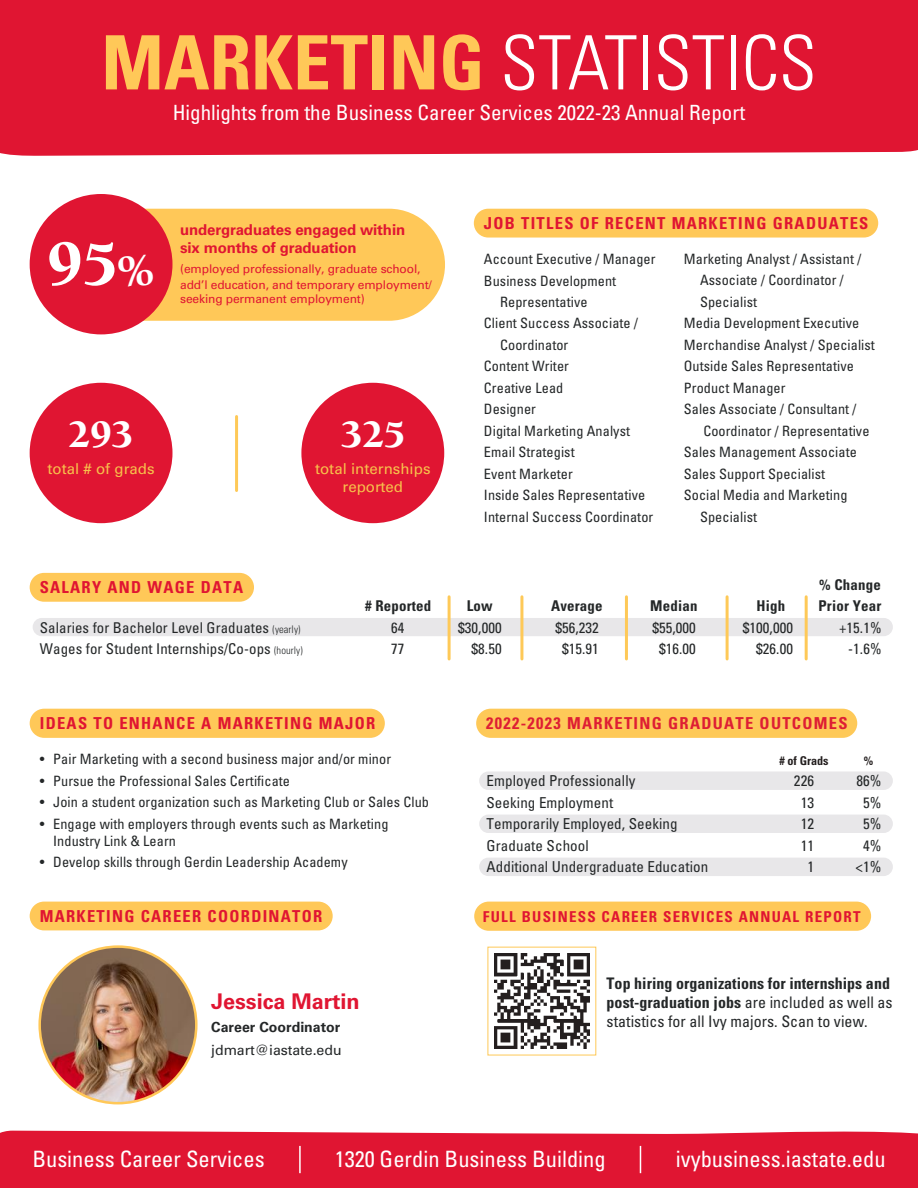
<style>
.page{position:relative;width:918px;height:1188px;background:#fff}
.page>*{position:absolute;margin:0;border:0;box-sizing:border-box;transform-origin:0 0}
.t1{font:300 condensed 75px "Univers LT Std";color:#fff}
.t2{font:900 65.25px "Berkeley Std";color:#fff}
.t3{font:900 39.75px "Berkeley Std";letter-spacing:-.015em;color:#fff}
.t4{font:condensed 22.5px "Univers LT Std";color:#fff}
.t5{font:700 21.6px "Univers LT Std";color:#e01532}
.t6{font:condensed 21px "Univers LT Std";color:#fff}
.t7{font:700 condensed 16.5px "Univers LT Std";letter-spacing:.08em;color:#e01532}
.t8{font:700 condensed 16.5px "Univers LT Std";letter-spacing:.08em;color:#de1e34}
.t9{font:700 condensed 15.9px/19.2px "Univers LT Std";color:#242728}
.t10{font:condensed 15px/21.5px "Univers LT Std";letter-spacing:.005em;color:#242728}
.t11{font:700 15px/18.3px "Univers LT Std";letter-spacing:-.01em;color:#e01532}
.t12{font:700 condensed 15px "Univers LT Std";letter-spacing:.085em;color:#e01532}
.t13{font:15px/18px "Univers LT Std";color:#f7c14b;text-align:center}
.t14{font:condensed 14.85px/21.3px "Univers LT Std";letter-spacing:.005em;color:#242728;text-align:right}
.t15{font:700 condensed 14.85px/21.3px "Univers LT Std";letter-spacing:.015em;color:#242728}
.t16{font:condensed 14.25px/17.1px "Univers LT Std";letter-spacing:.005em;color:#242728}
.t17{font:14.1px "Univers LT Std";letter-spacing:-.005em;color:#242728}
.t18{font:700 14.1px "Univers LT Std";color:#242728}
.t19{font:700 condensed 12.15px "Univers LT Std";color:#241f1f}
.t20{font:12px/16.4px "Univers LT Std";letter-spacing:-.01em;color:#e01532}
.s1{font-weight:700;color:#ffc858}
.s2{font-size:44.55px}
.s3{font-weight:300;font-size:10.5px}
.s4{font-weight:400}
</style>
<div class="page">
<div style="left:0;top:0;width:918px;height:156px;background:#e01532"></div>
<div style="left:0;top:1130px;width:918px;height:58px;background:#e01532"></div>
<div style="left:474px;top:209px;width:404px;height:29px;background:#ffc858;border-radius:14px"></div>
<div style="left:57px;top:209px;width:388px;height:112px;background:#ffc858;border-radius:56px"></div>
<div style="left:30px;top:194px;width:142px;height:140px;background:#e01532;border-radius:50%"></div>
<div style="left:30px;top:383px;width:142px;height:140px;background:#e01532;border-radius:50%"></div>
<div style="left:301px;top:383px;width:143px;height:140px;background:#e01532;border-radius:50%"></div>
<hr style="left:235px;top:417px;width:3px;height:74px;background:#fec958">
<div style="left:30px;top:902px;width:303px;height:28px;background:#ffc858;border-radius:14px"></div>
<div style="left:474px;top:902px;width:397px;height:29px;background:#ffc858;border-radius:15px"></div>
<div style="left:30px;top:709px;width:355px;height:29px;background:#ffc858;border-radius:15px"></div>
<div style="left:476px;top:709px;width:381px;height:29px;background:#fec958;border-radius:15px"></div>
<div style="left:479px;top:771px;width:414px;height:19px;background:#e8e7e9;border-radius:9px"></div>
<div style="left:479px;top:815px;width:414px;height:18px;background:#e8e7e9;border-radius:9px"></div>
<div style="left:479px;top:858px;width:414px;height:18px;background:#e8e7e9;border-radius:9px"></div>
<div style="left:33px;top:618px;width:860px;height:18px;background:#e8e7e9;border-radius:9px"></div>
<hr style="left:520px;top:597px;width:3px;height:62px;background:#fec958">
<hr style="left:448px;top:597px;width:3px;height:62px;background:#fec958">
<hr style="left:625px;top:597px;width:3px;height:62px;background:#fec958">
<hr style="left:726px;top:597px;width:3px;height:62px;background:#fec958">
<div style="left:30px;top:573px;width:224px;height:29px;background:#ffc858;border-radius:14px"></div>
<hr style="left:805px;top:597px;width:3px;height:62px;background:#fec958">
<img style="left:494px;top:954px;width:95px;height:95px">
<hr style="left:299px;top:1146px;width:2px;height:27px;background:#fff">
<svg style="left:640px;top:1146px;width:1px;height:27px"></svg>
<img style="left:40px;top:947px;width:156px;height:156px;border-radius:78px">
<div style="left:38px;top:945px;width:160px;height:159px;border:3px solid #ffc858;border-radius:50%"></div>
<h1 class="t1" style="left:101px;top:18px;width:717px"><span class="s1">MARKETING</span> STATISTICS</h1>
<h3 class="t6" style="left:173px;top:99px;width:574px">Highlights from the Business Career Services 2022-23 Annual Report</h3>
<h2 class="t2" style="left:47px;top:229px;width:110px">95<span class="s2">%</span></h2>
<p class="t11" style="left:180px;top:220px;width:227px">undergraduates engaged within six months of graduation</p>
<p class="t20" style="left:180px;top:260px;width:253px">(employed professionally, graduate school, add’l education, and temporary employment/</p>
<p class="t20" style="left:180px;top:291px;width:186px">seeking permanent employment)</p>
<h3 class="t3" style="left:69px;top:413px;width:66px">293</h3>
<p class="t13" style="left:48px;top:459px;width:109px">total # of grads</p>
<h3 class="t3" style="left:341px;top:413px;width:66px">325</h3>
<p class="t13" style="left:315px;top:459px;width:117px">total internships reported</p>
<p class="t7" style="left:484px;top:213px;width:386px">JOB TITLES OF RECENT MARKETING GRADUATES</p>
<p class="t16" style="left:484px;top:250px;width:173px">Account Executive / Manager</p>
<p class="t16" style="left:484px;top:272px;width:134px">Business Development</p>
<p class="t16" style="left:500px;top:293px;width:89px">Representative</p>
<p class="t16" style="left:484px;top:315px;width:156px">Client Success Associate /</p>
<p class="t16" style="left:500px;top:336px;width:70px">Coordinator</p>
<p class="t16" style="left:484px;top:358px;width:87px">Content Writer</p>
<p class="t16" style="left:484px;top:379px;width:81px">Creative Lead</p>
<p class="t16" style="left:484px;top:401px;width:54px">Designer</p>
<p class="t16" style="left:484px;top:422px;width:148px">Digital Marketing Analyst</p>
<p class="t16" style="left:484px;top:444px;width:92px">Email Strategist</p>
<p class="t16" style="left:484px;top:465px;width:90px">Event Marketer</p>
<p class="t16" style="left:484px;top:487px;width:163px">Inside Sales Representative</p>
<p class="t16" style="left:484px;top:508px;width:171px">Internal Success Coordinator</p>
<p class="t16" style="left:684px;top:250px;width:179px">Marketing Analyst / Assistant /</p>
<p class="t16" style="left:700px;top:272px;width:145px">Associate / Coordinator /</p>
<p class="t16" style="left:700px;top:293px;width:58px">Specialist</p>
<p class="t16" style="left:684px;top:315px;width:177px">Media Development Executive</p>
<p class="t16" style="left:684px;top:336px;width:193px">Merchandise Analyst / Specialist</p>
<p class="t16" style="left:684px;top:358px;width:172px">Outside Sales Representative</p>
<p class="t16" style="left:684px;top:379px;width:103px">Product Manager</p>
<p class="t16" style="left:684px;top:401px;width:174px">Sales Associate / Consultant /</p>
<p class="t16" style="left:703px;top:422px;width:168px">Coordinator / Representative</p>
<p class="t16" style="left:684px;top:444px;width:175px">Sales Management Associate</p>
<p class="t16" style="left:684px;top:465px;width:143px">Sales Support Specialist</p>
<p class="t16" style="left:684px;top:487px;width:165px">Social Media and Marketing</p>
<p class="t16" style="left:700px;top:508px;width:58px">Specialist</p>
<p class="t7" style="left:40px;top:577px;width:205px">SALARY AND WAGE DATA</p>
<p class="t15" style="left:818px;top:574px;width:64px">% Change<br>Prior Year</p>
<p class="t15" style="left:365px;top:595px;width:68px"># Reported</p>
<p class="t15" style="left:467px;top:595px;width:27px">Low</p>
<p class="t15" style="left:551px;top:595px;width:53px">Average</p>
<p class="t15" style="left:650px;top:595px;width:49px">Median</p>
<p class="t15" style="left:757px;top:595px;width:30px">High</p>
<p class="t14" style="left:458px;top:617px;width:45px">$30,000 $8.50</p>
<p class="t14" style="left:555px;top:617px;width:45px;text-align:center">$56,232 $15.91</p>
<p class="t14" style="left:652px;top:617px;width:45px;text-align:center">$55,000 $16.00</p>
<p class="t14" style="left:743px;top:617px;width:52px">$100,000 $26.00</p>
<p class="t14" style="left:40px;top:617px;width:264px;text-align:left">Salaries for Bachelor Level Graduates <span class="s3">(yearly)<br></span>Wages for Student Internships/Co-ops <span class="s3">(hourly)</span></p>
<p class="t14" style="left:839px;top:617px;width:44px">+15.1% -1.6%</p>
<p class="t14" style="left:391px;top:617px;width:15px;text-align:left">64<br>77</p>
<p class="t7" style="left:40px;top:713px;width:337px">IDEAS TO ENHANCE A MARKETING MAJOR</p>
<p class="t16" style="left:40px;top:751px;width:353px">• Pair Marketing with a second business major and/or minor</p>
<p class="t16" style="left:40px;top:772px;width:252px">• Pursue the Professional Sales Certificate</p>
<p class="t16" style="left:40px;top:794px;width:391px">• Join a student organization such as Marketing Club or Sales Club</p>
<p class="t16" style="left:53px;top:815px;width:337px;text-indent:-13px">• Engage with employers through events such as Marketing<br>Industry Link &amp; Learn</p>
<p class="t16" style="left:40px;top:854px;width:309px">• Develop skills through Gerdin Leadership Academy</p>
<p class="t7" style="left:40px;top:906px;width:284px">MARKETING CAREER COORDINATOR</p>
<h3 class="t5" style="left:211px;top:989px;width:150px">Jessica Martin</h3>
<p class="t18" style="left:211px;top:1018px;width:131px">Career Coordinator</p>
<p class="t17" style="left:211px;top:1042px;width:132px">jdmart@iastate.edu</p>
<p class="t8" style="left:486px;top:713px;width:363px">2022-2023 MARKETING GRADUATE OUTCOMES</p>
<p class="t19" style="left:779px;top:754px;width:51px"># of Grads</p>
<p class="t19" style="left:864px;top:754px;width:11px">%</p>
<p class="t10" style="left:487px;top:770px;width:223px">Employed Professionally<br>Seeking Employment<br>Temporarily Employed, Seeking<br>Graduate School<br>Additional Undergraduate Education</p>
<p class="t10" style="left:856px;top:770px;width:28px;text-align:center">86%<br>5%<br>5%<br>4% &lt;1%</p>
<p class="t10" style="left:794px;top:770px;width:22px;text-align:right">226<br>13<br>12<br>11<br>1</p>
<p class="t12" style="left:483px;top:907px;width:379px">FULL BUSINESS CAREER SERVICES ANNUAL REPORT</p>
<p class="t9" style="left:607px;top:973px;width:287px">Top hiring organizations for internships and post-graduation jobs <span class="s4">are included as well as statistics for all Ivy majors. Scan to view.</span></p>
<h3 class="t4" style="left:32px;top:1145px;width:234px">Business Career Services</h3>
<h3 class="t4" style="left:335px;top:1145px;width:273px">1320 Gerdin Business Building</h3>
<h3 class="t4" style="left:676px;top:1145px;width:211px">ivybusiness.iastate.edu</h3>
</div>
